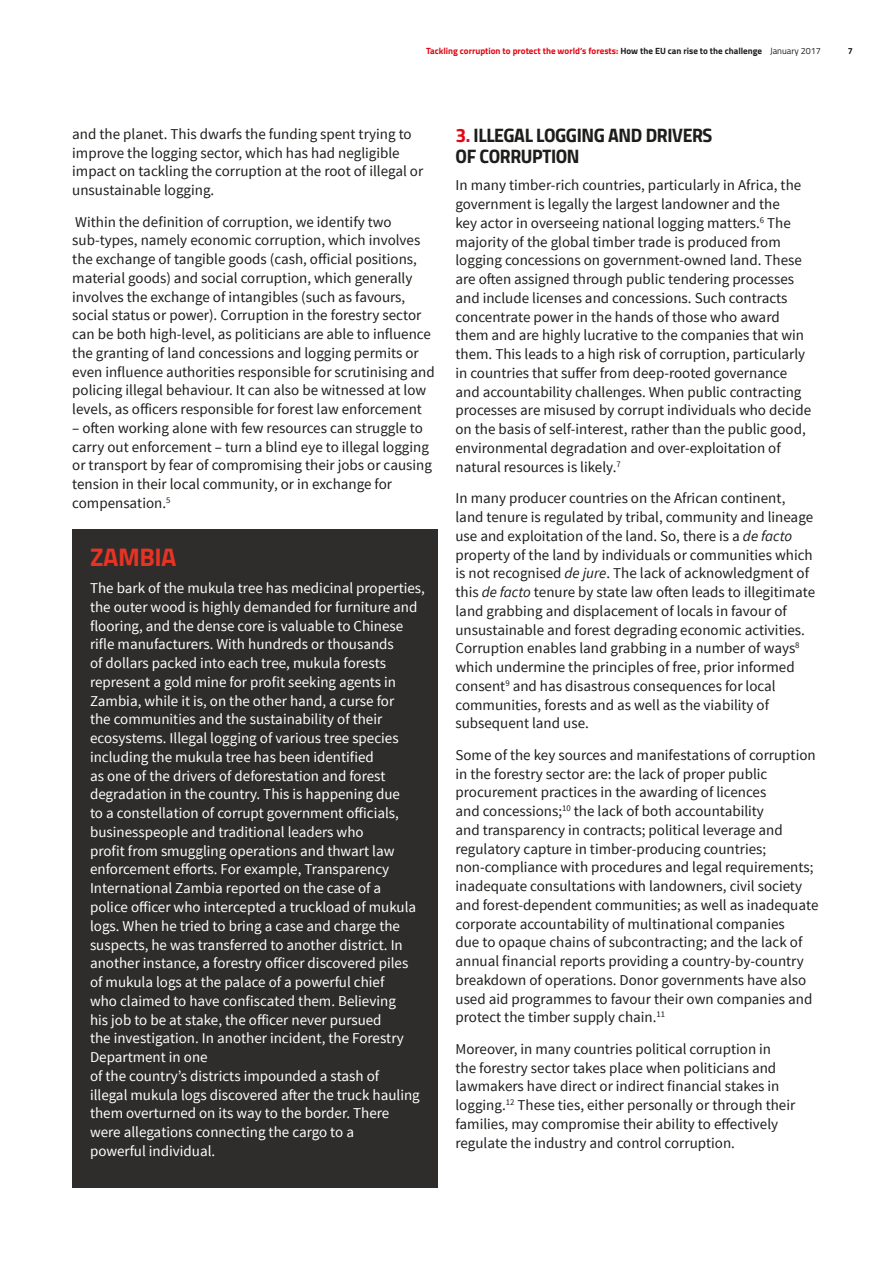
<style>
.page{position:relative;width:893px;height:1263px;background:#fff}
.page>*{position:absolute;margin:0;border:0;box-sizing:border-box;transform-origin:0 0}
.t1{font:700 25.5px "Titillium";letter-spacing:-.02em;color:#e63323}
.t2{font:19.5px/21px "Titillium Bold Upright";letter-spacing:-.02em;color:#1d1d1b}
.t3{font:15px/18.8px "Source Sans Pro";color:#1d1d1b}
.t4{font:15px/18.8px "Source Sans Pro";color:#fff}
.t5{font:700 9px "Titillium";color:#e30613}
.t6{font:700 9px "Titillium";color:#1d1d1b}
.s1{color:#1d1d1b}
.s2{font-weight:400;color:#1d1d1b}
.s3{color:#e30613}
.s4{font-style:italic}
</style>
<div class="page">
<div style="left:72px;top:529px;width:365px;height:659px;background:#2e2d2c"></div>
<p class="t5" style="left:426px;top:44px;width:396px">Tackling corruption to protect the world’s forests: <span class="s1">How the EU can rise to the challenge</span> <span class="s2">January 2017</span></p>
<p class="t6" style="left:848px;top:44px;width:7px">7</p>
<p class="t3" style="left:72px;top:125px;width:352px">and the planet. This dwarfs the funding spent trying to improve the logging sector, which has had negligible impact on tackling the corruption at the root of illegal or unsustainable logging.</p>
<p class="t3" style="left:72px;top:212px;width:364px">Within the definition of corruption, we identify two sub-types, namely economic corruption, which involves the exchange of tangible goods (cash, official positions, material goods) and social corruption, which generally involves the exchange of intangibles (such as favours, social status or power). Corruption in the forestry sector can be both high-level, as politicians are able to influence the granting of land concessions and logging permits or even influence authorities responsible for scrutinising and policing illegal behaviour. It can also be witnessed at low levels, as officers responsible for forest law enforcement</p>
<p class="t3" style="left:72px;top:419px;width:361px">– often working alone with few resources can struggle to carry out enforcement – turn a blind eye to illegal logging or transport by fear of compromising their jobs or causing tension in their local community, or in exchange for compensation.<sup>5</sup></p>
<h1 class="t1" style="left:90px;top:537px;width:88px">ZAMBIA</h1>
<p class="t4" style="left:90px;top:579px;width:336px">The bark of the mukula tree has medicinal properties, the outer wood is highly demanded for furniture and flooring, and the dense core is valuable to Chinese rifle manufacturers. With hundreds or thousands<br>of dollars packed into each tree, mukula forests represent a gold mine for profit seeking agents in Zambia, while it is, on the other hand, a curse for<br>the communities and the sustainability of their ecosystems. Illegal logging of various tree species including the mukula tree has been identified<br>as one of the drivers of deforestation and forest degradation in the country. This is happening due<br>to a constellation of corrupt government officials, businesspeople and traditional leaders who<br>profit from smuggling operations and thwart law enforcement efforts. For example, Transparency International Zambia reported on the case of a<br>police officer who intercepted a truckload of mukula logs. When he tried to bring a case and charge the suspects, he was transferred to another district. In another instance, a forestry officer discovered piles<br>of mukula logs at the palace of a powerful chief<br>who claimed to have confiscated them. Believing<br>his job to be at stake, the officer never pursued<br>the investigation. In another incident, the Forestry Department in one<br>of the country’s districts impounded a stash of<br>illegal mukula logs discovered after the truck hauling them overturned on its way to the border. There<br>were allegations connecting the cargo to a<br>powerful individual.</p>
<h2 class="t2" style="left:455px;top:124px;width:258px"><span class="s3">3.</span> ILLEGAL LOGGING AND DRIVERS<br>OF CORRUPTION</h2>
<p class="t3" style="left:455px;top:176px;width:357px">In many timber-rich countries, particularly in Africa, the government is legally the largest landowner and the<br>key actor in overseeing national logging matters.<sup>6</sup> The majority of the global timber trade is produced from logging concessions on government-owned land. These are often assigned through public tendering processes and include licenses and concessions. Such contracts concentrate power in the hands of those who award them and are highly lucrative to the companies that win them. This leads to a high risk of corruption, particularly in countries that suffer from deep-rooted governance and accountability challenges. When public contracting processes are misused by corrupt individuals who decide on the basis of self-interest, rather than the public good, environmental degradation and over-exploitation of natural resources is likely.<sup>7</sup></p>
<p class="t3" style="left:455px;top:489px;width:361px">In many producer countries on the African continent, land tenure is regulated by tribal, community and lineage use and exploitation of the land. So, there is a <span class="s4">de facto </span>property of the land by individuals or communities which is not recognised <span class="s4">de jure</span>. The lack of acknowledgment of this <span class="s4">de facto</span> tenure by state law often leads to illegitimate land grabbing and displacement of locals in favour of unsustainable and forest degrading economic activities.<br>Corruption enables land grabbing in a number of ways<sup>8 </sup>which undermine the principles of free, prior informed consent<sup>9</sup> and has disastrous consequences for local communities, forests and as well as the viability of subsequent land use.</p>
<p class="t3" style="left:455px;top:746px;width:364px">Some of the key sources and manifestations of corruption in the forestry sector are: the lack of proper public procurement practices in the awarding of licences<br>and concessions;<sup>10</sup> the lack of both accountability<br>and transparency in contracts; political leverage and regulatory capture in timber-producing countries; non-compliance with procedures and legal requirements; inadequate consultations with landowners, civil society and forest-dependent communities; as well as inadequate corporate accountability of multinational companies<br>due to opaque chains of subcontracting; and the lack of annual financial reports providing a country-by-country breakdown of operations. Donor governments have also used aid programmes to favour their own companies and protect the timber supply chain.<sup>11</sup></p>
<p class="t3" style="left:455px;top:1040px;width:341px">Moreover, in many countries political corruption in the forestry sector takes place when politicians and lawmakers have direct or indirect financial stakes in logging.<sup>12</sup> These ties, either personally or through their families, may compromise their ability to effectively regulate the industry and control corruption.</p>
</div>
